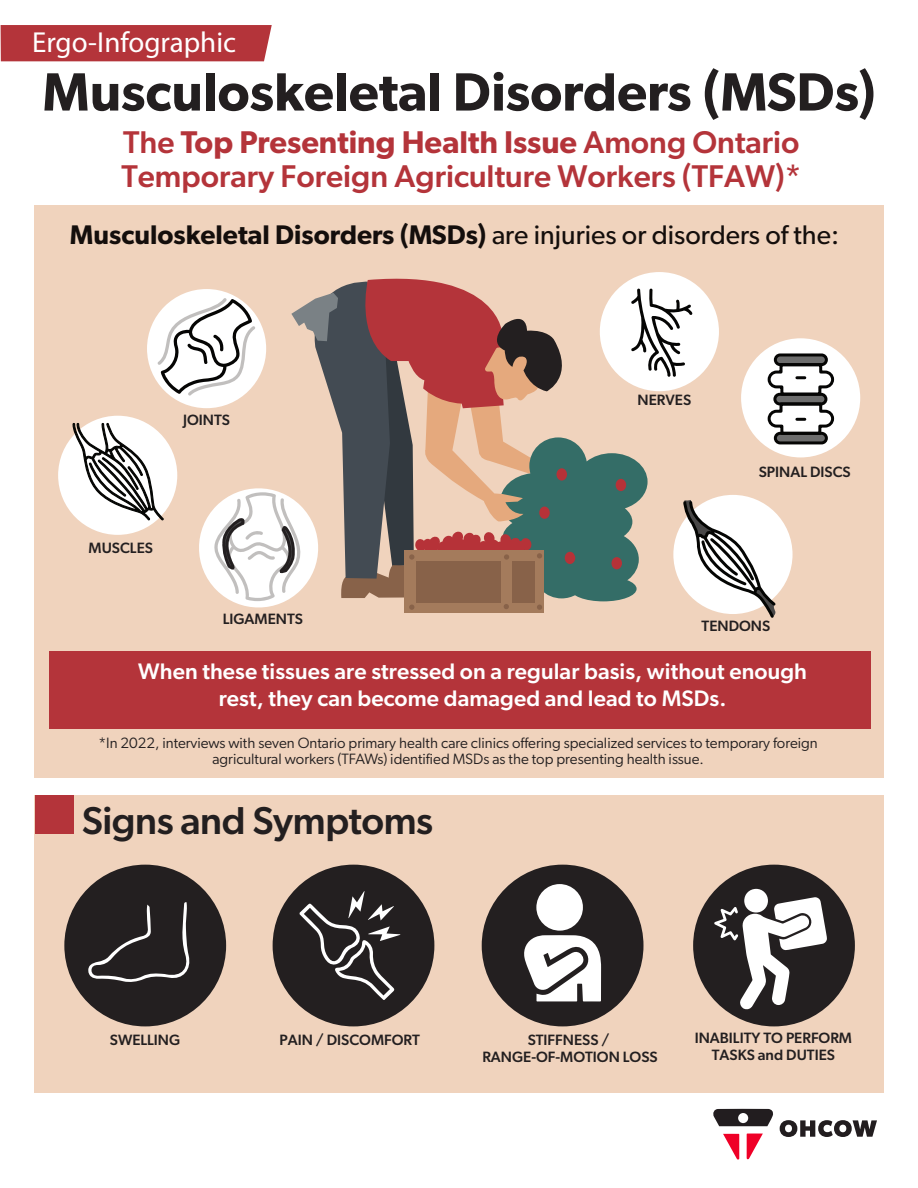
<style>
.page{position:relative;width:918px;height:1188px;background:#fff}
.page>*{position:absolute;margin:0;border:0;box-sizing:border-box;transform-origin:0 0}
.t1{font:600 54px "Gibson";color:#231f20}
.t2{font:500 39px "Gibson";letter-spacing:-.01em;color:#231f20}
.t3{font:500 31.5px/34.5px "Gibson";color:#b4343a}
.t4{font:28.95px "Myriad Pro";color:#fff}
.t5{font:600 27px "Gibson";color:#140e0c}
.t6{font:500 22.5px/27px "Gibson";letter-spacing:.005em;color:#fff;text-align:center}
.t7{font:15px/16.5px "Gibson";color:#231f20;text-align:center}
.t8{font:500 15px/16.5px "Gibson";color:#231f20;text-align:center}
.s1{font-weight:600}
.s2{font-weight:400}
</style>
<div class="page">
<div style="left:34px;top:795px;width:850px;height:297px;background:#f0d3bd"></div>
<svg style="left:723px;top:1134px;width:16px;height:26px"></svg>
<svg style="left:780px;top:1120px;width:97px;height:17px"></svg>
<svg style="left:747px;top:1134px;width:16px;height:26px"></svg>
<svg style="left:713px;top:1109px;width:60px;height:17px"></svg>
<div style="left:34px;top:205px;width:850px;height:573px;background:#f0d3bd"></div>
<div style="left:49px;top:651px;width:822px;height:77px;background:#b4343a"></div>
<div style="left:1px;top:25px;width:271px;height:36px;background:#b4343a"></div>
<div style="left:741px;top:338px;width:119px;height:119px;background:#fff;border-radius:50%"></div>
<div style="left:58px;top:416px;width:119px;height:119px;background:#fff;border-radius:50%"></div>
<div style="left:35px;top:795px;width:39px;height:39px;background:#b4343a"></div>
<svg style="left:72px;top:272px;width:764px;height:346px"></svg>
<div style="left:64px;top:865px;width:162px;height:161px;background:#231f20;border-radius:50%"></div>
<svg style="left:88px;top:902px;width:102px;height:80px"></svg>
<div style="left:273px;top:865px;width:161px;height:161px;background:#231f20;border-radius:50%"></div>
<svg style="left:300px;top:891px;width:100px;height:109px"></svg>
<div style="left:482px;top:865px;width:161px;height:161px;background:#231f20;border-radius:50%"></div>
<svg style="left:524px;top:935px;width:77px;height:66px"></svg>
<div style="left:536px;top:884px;width:47px;height:47px;background:#fff;border-radius:50%"></div>
<div style="left:693px;top:865px;width:162px;height:161px;background:#231f20;border-radius:50%"></div>
<div style="left:744px;top:889px;width:24px;height:24px;background:#fff;border-radius:50%"></div>
<svg style="left:714px;top:897px;width:113px;height:113px"></svg>
<h3 class="t4" style="left:32px;top:24px;width:206px">Ergo-Infographic</h3>
<h1 class="t1" style="left:42px;top:60px;width:835px">Musculoskeletal Disorders (MSDs)</h1>
<h3 class="t3" style="left:121px;top:124px;width:682px">The <span class="s1">Top Presenting Health Issue</span> Among Ontario<br>Temporary Foreign Agriculture Workers (TFAW)*</h3>
<h3 class="t5" style="left:70px;top:218px;width:771px">Musculoskeletal Disorders (MSDs) <span class="s2">are injuries or disorders of the:</span></h3>
<p class="t8" style="left:183px;top:412px;width:48px">JOINTS</p>
<p class="t8" style="left:89px;top:539px;width:66px">MUSCLES</p>
<p class="t8" style="left:223px;top:610px;width:82px">LIGAMENTS</p>
<p class="t8" style="left:638px;top:391px;width:55px">NERVES</p>
<p class="t8" style="left:759px;top:463px;width:93px">SPINAL DISCS</p>
<p class="t8" style="left:702px;top:617px;width:70px">TENDONS</p>
<h3 class="t6" style="left:138px;top:657px;width:670px">When these tissues are stressed on a regular basis, without enough rest, they can become damaged and lead to MSDs.</h3>
<p class="t7" style="left:98px;top:734px;width:721px">*In 2022, interviews with seven Ontario primary health care clinics offering specialized services to temporary foreign agricultural workers (TFAWs) identified MSDs as the top presenting health issue.</p>
<h2 class="t2" style="left:82px;top:797px;width:353px">Signs and Symptoms</h2>
<p class="t8" style="left:110px;top:1031px;width:72px">SWELLING</p>
<p class="t8" style="left:279px;top:1031px;width:142px">PAIN / DISCOMFORT</p>
<p class="t8" style="left:482px;top:1032px;width:177px">STIFFNESS /<br>RANGE-OF-MOTION LOSS</p>
<p class="t8" style="left:695px;top:1030px;width:159px">INABILITY TO PERFORM<br>TASKS and DUTIES</p>
</div>
